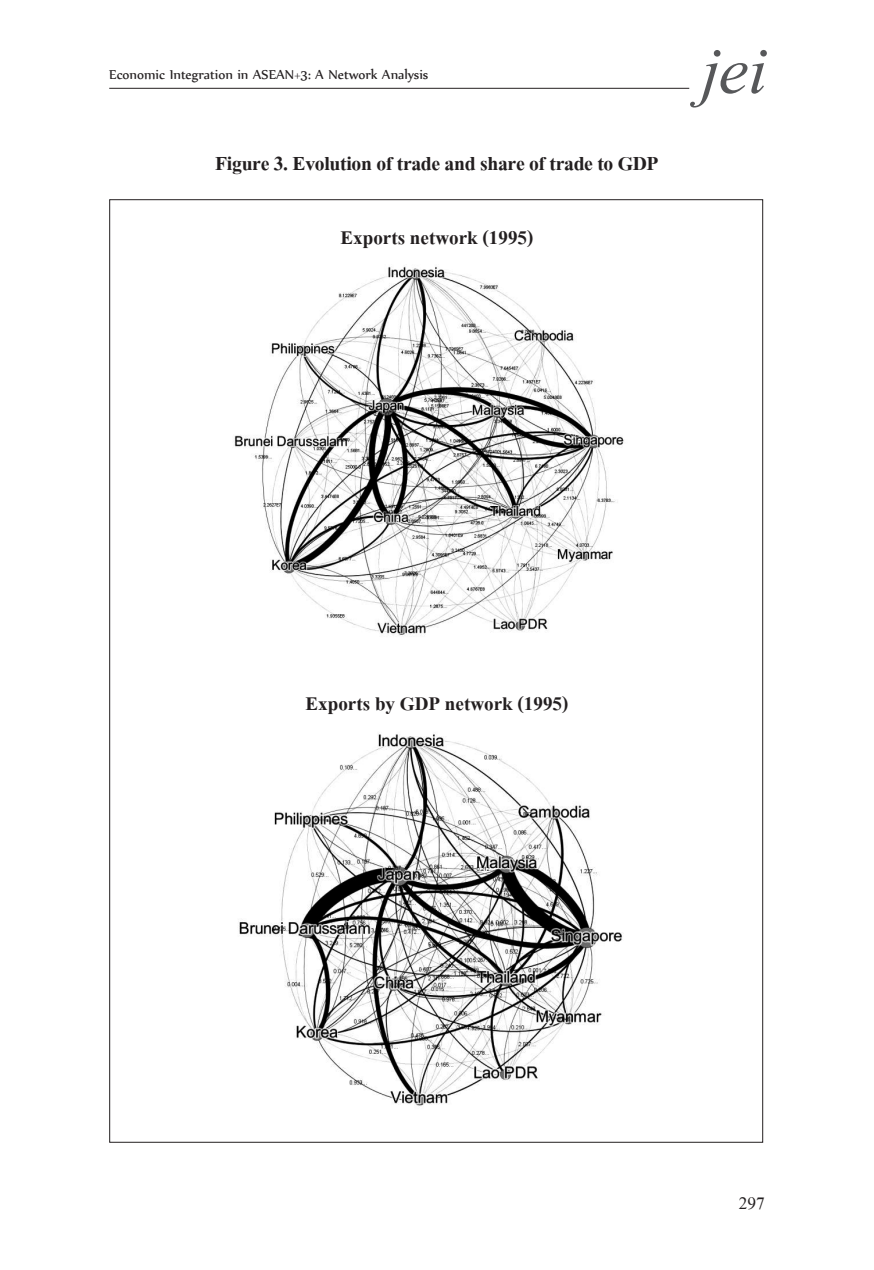
<style>
.page{position:relative;width:874px;height:1270px;background:#fff}
.page>*{position:absolute;margin:0;border:0;box-sizing:border-box;transform-origin:0 0}
.t1{font:84px "Vijaya";color:#57585a}
.t2{font:700 29.75px "Angsana New";letter-spacing:-.01em;color:#231f20}
.t3{font:700 28.88px "Angsana New";color:#231f20}
.t4{font:26.25px "Angsana New";color:#231f20}
.t5{font:15.75px "Nyala";color:#231f20}
</style>
<div class="page">
<hr style="left:109px;top:88px;width:580px;height:1px;background:#231f20">
<img style="left:234px;top:266px;width:390px;height:370px">
<img style="left:239px;top:733px;width:383px;height:373px">
<p class="t5" style="left:109px;top:65px;width:320px">Economic Integration in ASEAN+3: A Network Analysis</p>
<h2 class="t2" style="left:215px;top:141px;width:444px">Figure 3. Evolution of trade and share of trade to GDP</h2>
<h3 class="t3" style="left:340px;top:215px;width:194px">Exports network (1995)</h3>
<h1 class="t1" style="left:701px;top:4px;width:67px">jei</h1>
<h3 class="t3" style="left:305px;top:682px;width:264px">Exports by GDP network (1995)</h3>
<h3 class="t4" style="left:738px;top:1185px;width:27px">297</h3>
</div>
